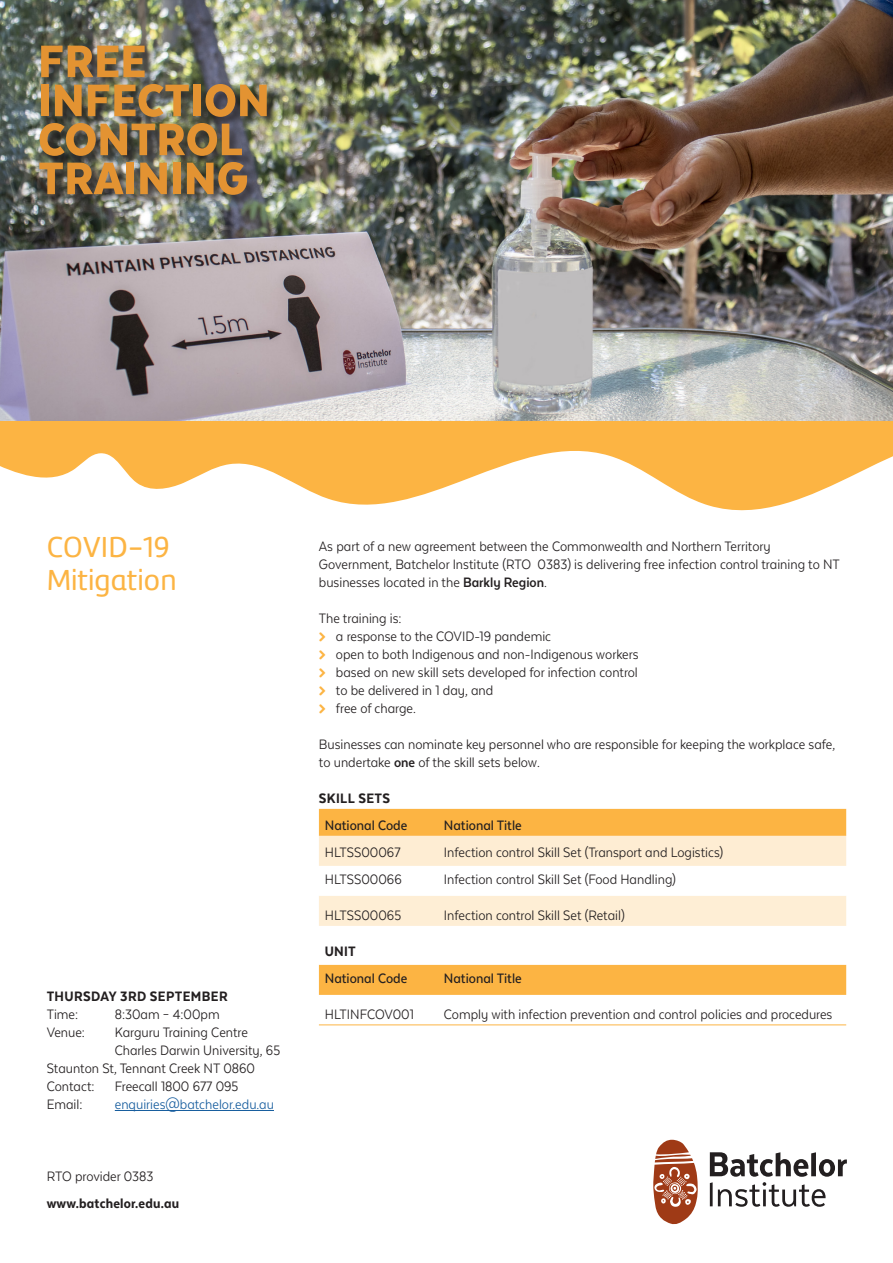
<style>
.page{position:relative;width:893px;height:1263px;background:#fff}
.page>*{position:absolute;margin:0;border:0;box-sizing:border-box;transform-origin:0 0}
.Document_title{font:900 52.5px/39px "Texta Narrow Alt";letter-spacing:.01em;color:#e39332}
.Document_title-2{font:30px/33px "Amelia Rounded UP Regular";letter-spacing:.01em;color:#fcb443}
.Body_copy{font:15.75px/18px "Texta Narrow Alt";color:#231f20}
.t1{font:500 15.75px "Texta Narrow Alt";color:#231f20}
.Contacts{font:800 15.75px "Texta Narrow Alt";letter-spacing:.01em;color:#231f20}
.Body_copy-2{font:15.75px "Texta Narrow Alt";color:#175d9e}
.Body_copy-3{font:800 15.75px "Texta Narrow Alt";letter-spacing:.025em;color:#231f20}
.Contacts-2{font:15.75px "Texta Narrow Alt";color:#231f20}
.s1{font-weight:700}
</style>
<div class="page">
<svg style="left:0;top:421px;width:893px;height:89px;fill:#fcb443"></svg>
<img style="left:0;top:0;width:893px;height:421px">
<div style="left:38px;top:44px;width:243px;height:165px;background:#231f20;opacity:.9"></div>
<svg style="left:653px;top:1140px;width:45px;height:84px"></svg>
<svg style="left:710px;top:1152px;width:137px;height:55px"></svg>
<hr style="left:115px;top:1110px;width:159px;height:1px;background:#175d9e">
<svg style="left:319px;top:809px;width:527px;height:186px"></svg>
<div style="left:319px;top:836px;width:527px;height:30px;background:#feedd3"></div>
<div style="left:319px;top:896px;width:527px;height:30px;background:#feeed5"></div>
<hr style="left:319px;top:1025px;width:119px;height:1px;background:#fcb443">
<hr style="left:438px;top:1025px;width:408px;height:1px;background:#fcb443">
<p class="Document_title" style="left:38px;top:41px;width:233px">FREE<br>INFECTION<br>CONTROL<br>TRAINING</p>
<p class="Document_title-2" style="left:47px;top:531px;width:131px">COVID-19<br>Mitigation</p>
<p class="Body_copy-3" style="left:47px;top:988px;width:183px">THURSDAY 3RD SEPTEMBER</p>
<p class="Body_copy" style="left:47px;top:1005px;width:33px">Time:</p>
<p class="Body_copy" style="left:115px;top:1005px;width:106px">8:30am – 4:00pm</p>
<p class="Body_copy" style="left:47px;top:1023px;width:40px">Venue:</p>
<p class="Body_copy" style="left:115px;top:1023px;width:135px">Karguru Training Centre</p>
<p class="Body_copy" style="left:47px;top:1041px;width:235px;text-indent:68px">Charles Darwin University, 65<br>Staunton St, Tennant Creek NT 0860</p>
<p class="Body_copy" style="left:47px;top:1077px;width:49px">Contact:</p>
<p class="Body_copy" style="left:115px;top:1077px;width:125px">Freecall 1800 677 095</p>
<p class="Body_copy" style="left:47px;top:1095px;width:37px">Email:</p>
<p class="Body_copy-2" style="left:115px;top:1096px;width:161px">enquiries@batchelor.edu.au</p>
<p class="Contacts-2" style="left:47px;top:1168px;width:108px">RTO provider 0383</p>
<p class="Contacts" style="left:47px;top:1195px;width:134px">www.batchelor.edu.au</p>
<p class="Body_copy" style="left:319px;top:537px;width:523px">As part of a new agreement between the Commonwealth and Northern Territory<br>Government, Batchelor Institute (RTO 0383) is delivering free infection control training to NT businesses located in the <span class="s1">Barkly Region</span>.</p>
<p class="Body_copy" style="left:319px;top:609px;width:84px">The training is:</p>
<p class="Body_copy" style="left:336px;top:627px;width:217px">a response to the COVID-19 pandemic</p>
<p class="Body_copy" style="left:336px;top:645px;width:304px">open to both Indigenous and non-Indigenous workers</p>
<p class="Body_copy" style="left:336px;top:663px;width:303px">based on new skill sets developed for infection control</p>
<p class="Body_copy" style="left:336px;top:681px;width:159px">to be delivered in 1 day, and</p>
<p class="Body_copy" style="left:336px;top:699px;width:82px">free of charge.</p>
<p class="Body_copy" style="left:319px;top:735px;width:518px">Businesses can nominate key personnel who are responsible for keeping the workplace safe, to undertake <span class="s1">one</span> of the skill sets below.</p>
<p class="Contacts" style="left:319px;top:790px;width:73px">SKILL SETS</p>
<p class="t1" style="left:325px;top:817px;width:84px">National Code</p>
<p class="t1" style="left:444px;top:817px;width:79px">National Title</p>
<p class="Body_copy" style="left:325px;top:843px;width:77px">HLTSS00067</p>
<p class="Body_copy" style="left:444px;top:843px;width:281px">Infection control Skill Set (Transport and Logistics)</p>
<p class="Body_copy" style="left:325px;top:870px;width:78px">HLTSS00066</p>
<p class="Body_copy" style="left:444px;top:870px;width:233px">Infection control Skill Set (Food Handling)</p>
<p class="Body_copy" style="left:325px;top:906px;width:78px">HLTSS00065</p>
<p class="Body_copy" style="left:444px;top:906px;width:182px">Infection control Skill Set (Retail)</p>
<p class="Contacts" style="left:325px;top:943px;width:32px">UNIT</p>
<p class="t1" style="left:325px;top:970px;width:84px">National Code</p>
<p class="t1" style="left:444px;top:970px;width:79px">National Title</p>
<p class="Body_copy" style="left:325px;top:1005px;width:90px">HLTINFCOV001</p>
<p class="Body_copy" style="left:444px;top:1005px;width:390px">Comply with infection prevention and control policies and procedures</p>
</div>
